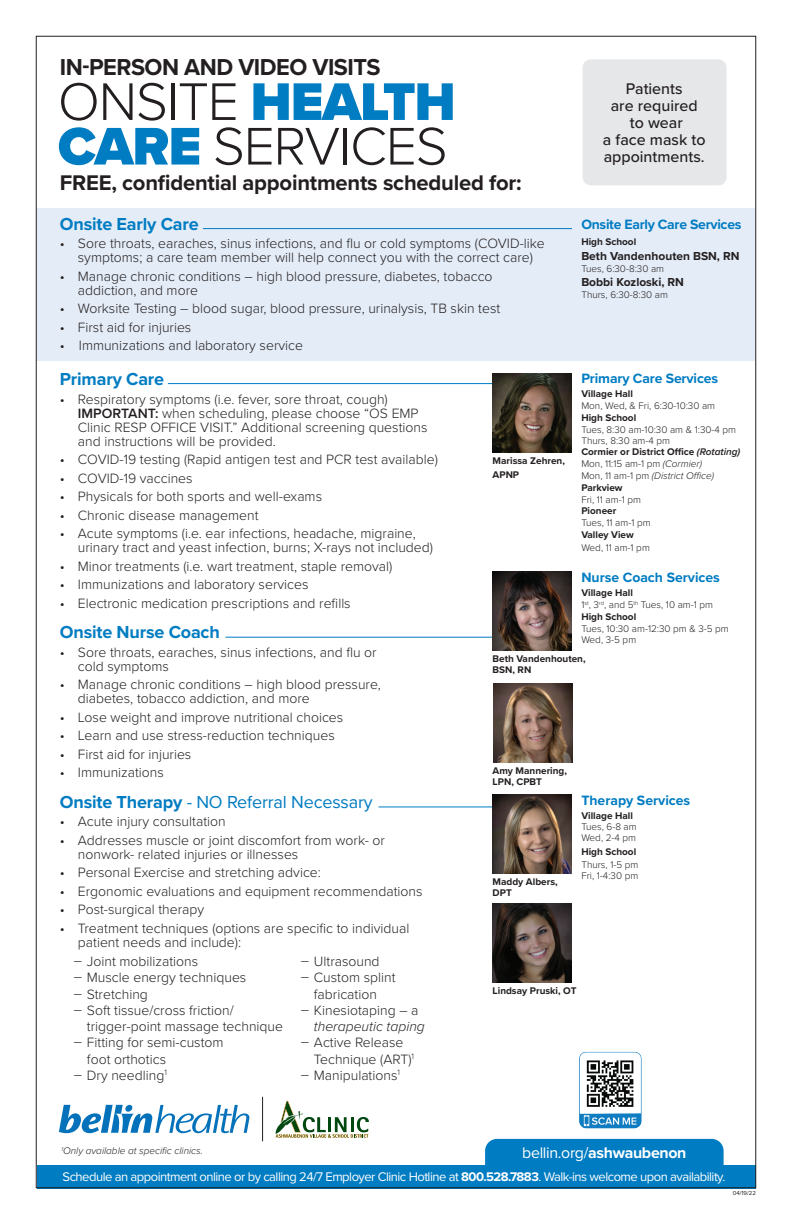
<style>
.page{position:relative;width:792px;height:1224px;background:#fff}
.page>*{position:absolute;margin:0;border:0;box-sizing:border-box;transform-origin:0 0}
.t1{font:300 54.9px/44.6px "Proxima Nova";letter-spacing:-.02em;color:#231f20}
.t2{font:700 23.9px "Proxima Nova";letter-spacing:-.02em;color:#231f20}
.t3{font:700 22px "Proxima Nova";letter-spacing:-.01em;color:#231f20}
.t4{font:700 18px "Proxima Nova";letter-spacing:-.01em;color:#007cc2}
.t5{font:18px "Proxima Nova";letter-spacing:-.01em;color:#007cc2}
.t6{font:500 16px/17px "Proxima Nova";color:#231f20;text-align:center}
.t7{font:16px "Proxima Nova";letter-spacing:-.02em;color:#fff}
.t8{font:300 14px/14px "Proxima Nova";color:#231f20}
.t9{font:700 14px "Proxima Nova";letter-spacing:-.01em;color:#007cc2}
.t10{font:italic 300 14px "Proxima Nova";color:#231f20}
.t11{font:13px "Proxima Nova";letter-spacing:-.04em;color:#fff}
.t12{font:700 12px "Proxima Nova";color:#231f20}
.t13{font:300 10px/11.6px "Proxima Nova";color:#231f20}
.t14{font:700 10px/11px "Proxima Nova";color:#231f20}
.t15{font:italic 300 10px "Proxima Nova";color:#231f20}
.t16{font:6px "Proxima Nova";color:#231f20}
.s1{font-weight:900;color:#007cc2}
.s2{font-weight:600}
.s3{font-weight:700}
.s4{font-weight:600;font-style:italic}
.s5{font-style:italic}
.s6{font-weight:300}
</style>
<div class="page">
<div style="left:36px;top:208px;width:719px;height:153px;background:#e4ecf7"></div>
<div style="left:485px;top:1139px;width:239px;height:47px;background:#007cc2;border-radius:12px"></div>
<div style="left:37px;top:1165px;width:718px;height:23px;background:#007cc2"></div>
<img style="left:494px;top:683px;width:79px;height:80px">
<img style="left:579px;top:1052px;width:63px;height:77px">
<hr style="left:226px;top:637px;width:306px;height:1px;background:#007cc2">
<hr style="left:378px;top:807px;width:162px;height:1px;background:#007cc2">
<hr style="left:168px;top:383px;width:364px;height:1px;background:#007cc2">
<hr style="left:203px;top:228px;width:369px;height:1px;background:#007cc2">
<svg style="left:275px;top:1101px;width:94px;height:37px"></svg>
<svg style="left:59px;top:1105px;width:190px;height:28px"></svg>
<hr style="left:262px;top:1097px;width:1px;height:44px;background:#231f20">
<img style="left:493px;top:374px;width:79px;height:79px">
<img style="left:493px;top:795px;width:79px;height:79px">
<img style="left:493px;top:903px;width:79px;height:79px">
<div style="left:583px;top:59px;width:144px;height:126px;background:#e6e7e9;border-radius:8px"></div>
<img style="left:493px;top:572px;width:79px;height:79px">
<h2 class="t2" style="left:60px;top:49px;width:322px">IN-PERSON AND VIDEO VISITS</h2>
<h1 class="t1" style="left:58px;top:76px;width:399px">ONSITE <span class="s1">HEALTH<br>CARE</span> SERVICES</h1>
<h3 class="t3" style="left:60px;top:166px;width:463px">FREE, confidential appointments scheduled for:</h3>
<p class="t6" style="left:603px;top:79px;width:104px">Patients<br>are required to wear<br>a face mask to appointments.</p>
<p class="t4" style="left:60px;top:210px;width:140px">Onsite Early Care</p>
<p class="t8" style="left:60px;top:236px;width:486px;text-align:center">• Sore throats, earaches, sinus infections, and flu or cold symptoms (COVID-like symptoms; a care team member will help connect you with the correct care)</p>
<p class="t8" style="left:78px;top:268px;width:416px;text-indent:-18px">• Manage chronic conditions – high blood pressure, diabetes, tobacco addiction, and more</p>
<p class="t8" style="left:60px;top:301px;width:442px">• Worksite Testing – blood sugar, blood pressure, urinalysis, TB skin test</p>
<p class="t8" style="left:60px;top:319px;width:133px">• First aid for injuries</p>
<p class="t8" style="left:60px;top:338px;width:245px">• Immunizations and laboratory service</p>
<p class="t4" style="left:60px;top:366px;width:106px">Primary Care</p>
<p class="t8" style="left:78px;top:391px;width:351px;text-indent:-18px">• Respiratory symptoms (i.e. fever, sore throat, cough)<br><span class="s2">IMPORTANT:</span> when scheduling, please choose “OS EMP Clinic RESP OFFICE VISIT.” Additional screening questions and instructions will be provided.</p>
<p class="t8" style="left:60px;top:452px;width:380px">• COVID-19 testing (Rapid antigen test and PCR test available)</p>
<p class="t8" style="left:60px;top:470px;width:134px">• COVID-19 vaccines</p>
<p class="t8" style="left:60px;top:489px;width:264px">• Physicals for both sports and well-exams</p>
<p class="t8" style="left:60px;top:507px;width:200px">• Chronic disease management</p>
<p class="t8" style="left:78px;top:526px;width:357px;text-indent:-18px">• Acute symptoms (i.e. ear infections, headache, migraine, urinary tract and yeast infection, burns; X-rays not included)</p>
<p class="t8" style="left:60px;top:558px;width:334px">• Minor treatments (i.e. wart treatment, staple removal)</p>
<p class="t8" style="left:60px;top:577px;width:250px">• Immunizations and laboratory services</p>
<p class="t8" style="left:60px;top:595px;width:292px">• Electronic medication prescriptions and refills</p>
<p class="t4" style="left:60px;top:619px;width:161px">Onsite Nurse Coach</p>
<p class="t8" style="left:78px;top:644px;width:300px;text-indent:-18px">• Sore throats, earaches, sinus infections, and flu or cold symptoms</p>
<p class="t8" style="left:78px;top:677px;width:304px;text-indent:-18px">• Manage chronic conditions – high blood pressure, diabetes, tobacco addiction, and more</p>
<p class="t8" style="left:60px;top:709px;width:285px">• Lose weight and improve nutritional choices</p>
<p class="t8" style="left:60px;top:728px;width:276px">• Learn and use stress-reduction techniques</p>
<p class="t8" style="left:60px;top:746px;width:133px">• First aid for injuries</p>
<p class="t8" style="left:60px;top:765px;width:106px">• Immunizations</p>
<p class="t5" style="left:60px;top:788px;width:314px"><span class="s3">Onsite Therapy</span> - NO Referral Necessary</p>
<p class="t8" style="left:60px;top:814px;width:167px">• Acute injury consultation</p>
<p class="t8" style="left:78px;top:832px;width:309px;text-indent:-18px">• Addresses muscle or joint discomfort from work- or nonwork- related injuries or illnesses</p>
<p class="t8" style="left:60px;top:865px;width:263px">• Personal Exercise and stretching advice:</p>
<p class="t8" style="left:60px;top:883px;width:364px">• Ergonomic evaluations and equipment recommendations</p>
<p class="t8" style="left:60px;top:902px;width:146px">• Post-surgical therapy</p>
<p class="t8" style="left:78px;top:920px;width:333px;text-indent:-18px">• Treatment techniques (options are specific to individual patient needs and include):</p>
<p class="t8" style="left:74px;top:954px;width:126px">– Joint mobilizations</p>
<p class="t8" style="left:301px;top:954px;width:80px">– Ultrasound</p>
<p class="t8" style="left:74px;top:970px;width:174px">– Muscle energy techniques</p>
<p class="t8" style="left:301px;top:970px;width:96px">– Custom splint</p>
<p class="t8" style="left:74px;top:986px;width:75px">– Stretching</p>
<p class="t8" style="left:314px;top:986px;width:65px">fabrication</p>
<p class="t8" style="left:74px;top:1002px;width:161px">– Soft tissue/cross friction/</p>
<p class="t8" style="left:301px;top:1002px;width:119px">– Kinesiotaping – a</p>
<p class="t8" style="left:87px;top:1019px;width:198px">trigger-point massage technique</p>
<p class="t10" style="left:314px;top:1016px;width:112px">therapeutic taping</p>
<p class="t8" style="left:74px;top:1035px;width:151px">– Fitting for semi-custom</p>
<p class="t8" style="left:301px;top:1035px;width:104px">– Active Release</p>
<p class="t8" style="left:87px;top:1051px;width:81px">foot orthotics</p>
<p class="t8" style="left:314px;top:1051px;width:102px">Technique (ART)<sup>1</sup></p>
<p class="t8" style="left:74px;top:1067px;width:94px">– Dry needling<sup>1</sup></p>
<p class="t8" style="left:301px;top:1067px;width:101px">– Manipulations<sup>1</sup></p>
<p class="t9" style="left:581px;top:214px;width:162px">Onsite Early Care Services</p>
<p class="t14" style="left:581px;top:236px;width:56px">High School</p>
<p class="t12" style="left:581px;top:247px;width:160px">Beth Vandenhouten BSN, RN</p>
<p class="t13" style="left:581px;top:262px;width:84px">Tues, 6:30-8:30 am</p>
<p class="t12" style="left:581px;top:273px;width:104px">Bobbi Kozloski, RN</p>
<p class="t13" style="left:581px;top:288px;width:88px">Thurs, 6:30-8:30 am</p>
<p class="t9" style="left:581px;top:368px;width:138px">Primary Care Services</p>
<p class="t14" style="left:581px;top:388px;width:53px">Village Hall</p>
<p class="t13" style="left:581px;top:399px;width:135px">Mon, Wed, &amp; Fri, 6:30-10:30 am</p>
<p class="t14" style="left:581px;top:412px;width:56px">High School</p>
<p class="t13" style="left:581px;top:423px;width:160px">Tues, 8:30 am-10:30 am &amp; 1:30-4 pm<br>Thurs, 8:30 am-4 pm<br><span class="s3">Cormier or District Office</span> <span class="s4">(Rotating)<br></span>Mon, 11:15 am-1 pm <span class="s5">(Cormier)<br></span>Mon, 11 am-1 pm <span class="s5">(District Office)<br></span><span class="s3">Parkview</span></p>
<p class="t13" style="left:581px;top:493px;width:61px">Fri, 11 am-1 pm</p>
<p class="t14" style="left:581px;top:505px;width:36px">Pioneer</p>
<p class="t13" style="left:581px;top:517px;width:71px">Tues, 11 am-1 pm</p>
<p class="t14" style="left:581px;top:529px;width:54px">Valley View</p>
<p class="t13" style="left:581px;top:541px;width:70px">Wed, 11 am-1 pm</p>
<p class="t14" style="left:493px;top:454px;width:74px;line-height:13.2px">Marissa Zehren,<br>APNP</p>
<p class="t9" style="left:581px;top:567px;width:140px">Nurse Coach Services</p>
<p class="t14" style="left:581px;top:587px;width:133px;line-height:11.8px">Village Hall<br><span class="s6">1</span><sup>st</sup><span class="s6">, 3</span><sup>rd</sup><span class="s6">, and 5</span><sup>th</sup> <span class="s6">Tues, 10 am-1 pm<br></span>High School</p>
<p class="t13" style="left:581px;top:622px;width:149px">Tues, 10:30 am-12:30 pm &amp; 3-5 pm<br>Wed, 3-5 pm</p>
<p class="t14" style="left:493px;top:653px;width:95px">Beth Vandenhouten,<br>BSN, RN</p>
<p class="t14" style="left:493px;top:765px;width:76px">Amy Mannering,<br>LPN, CPBT</p>
<p class="t9" style="left:581px;top:790px;width:110px">Therapy Services</p>
<p class="t14" style="left:581px;top:810px;width:53px">Village Hall</p>
<p class="t13" style="left:581px;top:820px;width:57px;line-height:11px">Tues, 6-8 am<br>Wed, 2-4 pm</p>
<p class="t14" style="left:581px;top:846px;width:56px">High School</p>
<p class="t13" style="left:581px;top:859px;width:59px;line-height:11px">Thurs, 1-5 pm<br>Fri, 1-4:30 pm</p>
<p class="t14" style="left:493px;top:876px;width:67px">Maddy Albers,<br>DPT</p>
<p class="t14" style="left:493px;top:985px;width:85px">Lindsay Pruski, OT</p>
<p class="t15" style="left:61px;top:1143px;width:143px"><sup>1</sup>Only available at specific clinics.</p>
<p class="t7" style="left:522px;top:1141px;width:166px">bellin.org/<span class="s3">ashwaubenon</span></p>
<p class="t11" style="left:63px;top:1167px;width:664px">Schedule an appointment online or by calling 24/7 Employer Clinic Hotline at <span class="s3">800.528.7883</span>. Walk-ins welcome upon availability.</p>
<p class="t16" style="left:733px;top:1189px;width:25px">04/19/22</p>
</div>
